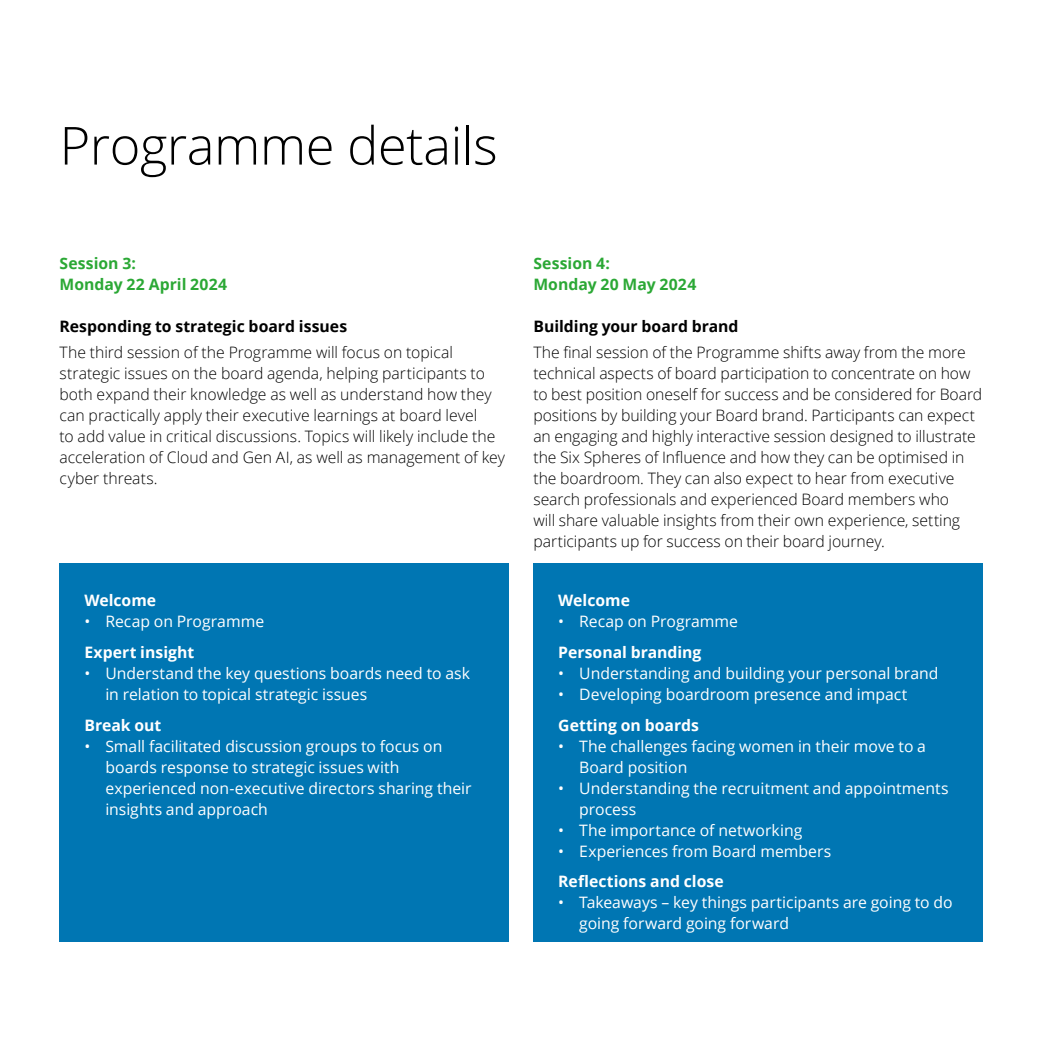
<style>
.page{position:relative;width:1042px;height:1042px;background:#fff}
.page>*{position:absolute;margin:0;border:0;box-sizing:border-box;transform-origin:0 0}
.t1{font:300 52.5px "Open Sans";letter-spacing:-.01em;color:#000}
.t2{font:300 15.75px/21px "Open Sans";color:#000}
.t3{font:15.75px/21px "Open Sans";color:#fff}
.t4{font:700 15.75px "Open Sans";color:#fff}
.t5{font:700 15.75px "Open Sans";color:#000}
.t6{font:700 15.75px/21px "Open Sans";letter-spacing:.005em;color:#2ba835}
</style>
<div class="page">
<div style="left:60px;top:564px;width:448px;height:378px;background:#0076b3"></div>
<div style="left:533px;top:564px;width:449px;height:378px;background:#0076b3"></div>
<h1 class="t1" style="left:60px;top:110px;width:440px">Programme details</h1>
<p class="t6" style="left:60px;top:252px;width:169px">Session 3:<br>Monday 22 April 2024</p>
<p class="t5" style="left:60px;top:315px;width:289px">Responding to strategic board issues</p>
<p class="t2" style="left:60px;top:341px;width:447px">The third session of the Programme will focus on topical strategic issues on the board agenda, helping participants to both expand their knowledge as well as understand how they can practically apply their executive learnings at board level<br>to add value in critical discussions. Topics will likely include the acceleration of Cloud and Gen AI, as well as management of key cyber threats.</p>
<p class="t4" style="left:84px;top:589px;width:73px">Welcome</p>
<p class="t3" style="left:84px;top:610px;width:181px">• Recap on Programme</p>
<p class="t4" style="left:84px;top:641px;width:111px">Expert insight</p>
<p class="t3" style="left:105px;top:662px;width:366px;text-indent:-21px">• Understand the key questions boards need to ask in relation to topical strategic issues</p>
<p class="t4" style="left:84px;top:714px;width:79px">Break out</p>
<p class="t3" style="left:105px;top:735px;width:368px;text-indent:-21px">• Small facilitated discussion groups to focus on boards response to strategic issues with experienced non-executive directors sharing their insights and approach</p>
<p class="t6" style="left:533px;top:252px;width:164px">Session 4:<br>Monday 20 May 2024</p>
<p class="t5" style="left:533px;top:315px;width:207px">Building your board brand</p>
<p class="t2" style="left:533px;top:341px;width:450px">The final session of the Programme shifts away from the more technical aspects of board participation to concentrate on how to best position oneself for success and be considered for Board positions by building your Board brand. Participants can expect an engaging and highly interactive session designed to illustrate the Six Spheres of Influence and how they can be optimised in the boardroom. They can also expect to hear from executive search professionals and experienced Board members who<br>will share valuable insights from their own experience, setting participants up for success on their board journey.</p>
<p class="t4" style="left:558px;top:589px;width:73px">Welcome</p>
<p class="t3" style="left:558px;top:610px;width:181px">• Recap on Programme</p>
<p class="t4" style="left:558px;top:641px;width:145px">Personal branding</p>
<p class="t3" style="left:558px;top:662px;width:382px">• Understanding and building your personal brand</p>
<p class="t3" style="left:558px;top:683px;width:351px">• Developing boardroom presence and impact</p>
<p class="t4" style="left:558px;top:714px;width:142px">Getting on boards</p>
<p class="t3" style="left:579px;top:735px;width:348px;text-indent:-21px">• The challenges facing women in their move to a<br>Board position</p>
<p class="t3" style="left:579px;top:777px;width:371px;text-indent:-21px">• Understanding the recruitment and appointments process</p>
<p class="t3" style="left:558px;top:819px;width:246px">• The importance of networking</p>
<p class="t3" style="left:558px;top:840px;width:275px">• Experiences from Board members</p>
<p class="t4" style="left:558px;top:870px;width:167px">Reflections and close</p>
<p class="t3" style="left:579px;top:892px;width:375px;text-indent:-21px">• Takeaways – key things participants are going to do going forward going forward</p>
</div>
